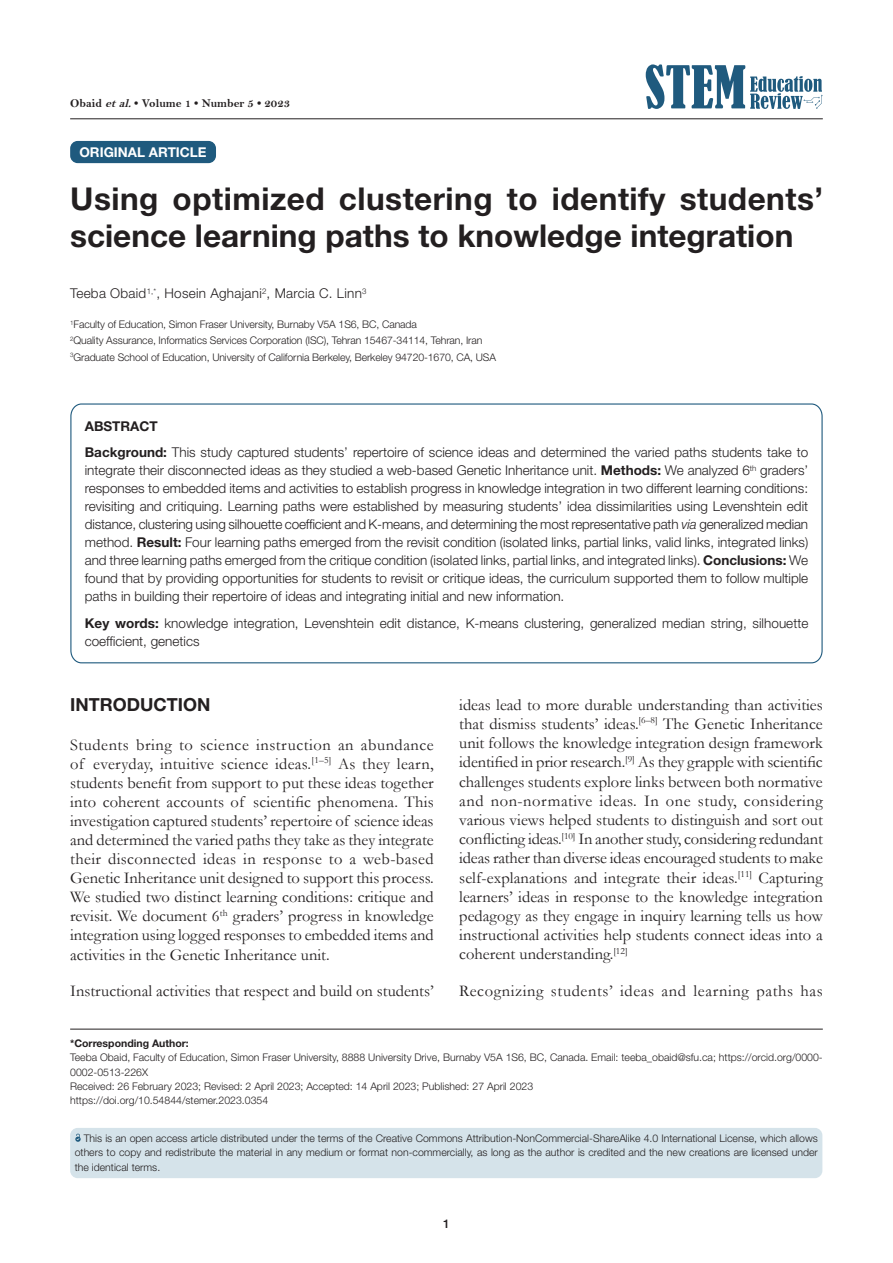
<style>
.page{position:relative;width:893px;height:1263px;background:#fff}
.page>*{position:absolute;margin:0;border:0;box-sizing:border-box;transform-origin:0 0}
._1_TYTUŁ{font:700 31.5px/37.5px "Helvetica Neue LT Std";letter-spacing:.015em;color:#231f20}
._3_afiliacje{font:700 18px "Helvetica Neue LT Std";color:#231f20}
.TX{font:16.5px/19.2px "Garamond";color:#231f20;text-align:justify}
.TX-2{font:16.5px "Garamond";letter-spacing:.035em;color:#231f20}
._4_1_abstrakt_tekst{font:300 13.5px/18px "Helvetica Neue LT Std";letter-spacing:.005em;color:#231f20;text-align:justify}
._3_afiliacje-2{font:300 13.5px "Helvetica Neue LT Std";letter-spacing:.02em;color:#231f20}
.t1{font:700 13.5px "Helvetica Neue LT Std";color:#fff}
._3_afiliacje-3{font:700 13.5px "Helvetica Neue LT Std";color:#231f20}
.t2{font:12px "Bell MT Bold";color:#231f20}
.t3{font:500 12px "Helvetica Neue LT";color:#231f20}
.ADD{font:300 10.5px/14.2px "Helvetica Neue LT Std";color:#231f20}
.t4{font:700 10.5px "Helvetica Neue LT Std";color:#231f20}
.s1{font-style:italic}
.s2{font-weight:700}
</style>
<div class="page">
<div style="left:70px;top:141px;width:146px;height:22px;background:#1f5a7e;border-radius:8px"></div>
<svg style="left:646px;top:64px;width:176px;height:45px"></svg>
<hr style="left:70px;top:118px;width:753px;height:1px;background:#231f20">
<svg style="left:70px;top:403px;width:753px;height:261px"></svg>
<hr style="left:70px;top:1029px;width:753px;height:1px;background:#231f20">
<div style="left:70px;top:1128px;width:752px;height:50px;background:#d5e3ea;border-radius:8px"></div>
<svg style="left:75px;top:1134px;width:6px;height:8px"></svg>
<p class="t2" style="left:70px;top:96px;width:221px">Obaid <span class="s1">etal.</span>• Volume 1 • Number 5 • 2023</p>
<p class="t1" style="left:79px;top:143px;width:129px">ORIGINAL ARTICLE</p>
<p class="_1_TYTUŁ" style="left:70px;top:179px;width:754px">Using optimized clustering to identify students’ science learning paths to knowledge integration</p>
<p class="_3_afiliacje-2" style="left:70px;top:285px;width:298px">Teeba Obaid<sup>1,*</sup>, Hosein Aghajani<sup>2</sup>, Marcia C. Linn<sup>3</sup></p>
<p class="ADD" style="left:70px;top:317px;width:348px"><sup>1</sup>Faculty of Education, Simon Fraser University, Burnaby V5A 1S6, BC, Canada</p>
<p class="ADD" style="left:70px;top:333px;width:414px"><sup>2</sup>Quality Assurance, Informatics Services Corporation (ISC), Tehran 15467-34114, Tehran, Iran</p>
<p class="ADD" style="left:70px;top:350px;width:427px"><sup>3</sup>Graduate School of Education, University of California Berkeley, Berkeley 94720-1670, CA, USA</p>
<p class="_3_afiliacje-3" style="left:85px;top:417px;width:75px">ABSTRACT</p>
<p class="_4_1_abstrakt_tekst" style="left:85px;top:443px;width:725px"><span class="s2">Background:</span> This study captured students’ repertoire of science ideas and determined the varied paths students take to integrate their disconnected ideas as they studied a web-based Genetic Inheritance unit. <span class="s2">Methods:</span> We analyzed 6<sup>th</sup> graders’ responses to embedded items and activities to establish progress in knowledge integration in two different learning conditions: revisiting and critiquing. Learning paths were established by measuring students’ idea dissimilarities using Levenshtein edit distance, clustering using silhouette coefficient and K-means, and determining the most representative path <span class="s1">via</span> generalized median method. <span class="s2">Result:</span> Four learning paths emerged from the revisit condition (isolated links, partial links, valid links, integrated links) and three learning paths emerged from the critique condition (isolated links, partial links, and integrated links). <span class="s2">Conclusions:</span> We found that by providing opportunities for students to revisit or critique ideas, the curriculum supported them to follow multiple paths in building their repertoire of ideas and integrating initial and new information.</p>
<p class="_4_1_abstrakt_tekst" style="left:85px;top:614px;width:725px"><span class="s2">Key words:</span> knowledge integration, Levenshtein edit distance, K-means clustering, generalized median string, silhouette coefficient, genetics</p>
<p class="_3_afiliacje" style="left:70px;top:694px;width:142px">INTRODUCTION</p>
<p class="TX" style="left:70px;top:735px;width:365px">Students bring to science instruction an abundance of everyday, intuitive science ideas.<sup>[1–5]</sup> As they learn, students benefit from support to put these ideas together into coherent accounts of scientific phenomena. This investigation captured students’ repertoire of science ideas and determined the varied paths they take as they integrate their disconnected ideas in response to a web-based Genetic Inheritance unit designed to support this process.<br>We studied two distinct learning conditions: critique and revisit. We document 6<sup>th</sup> graders’ progress in knowledge integration using logged responses to embedded items and activities in the Genetic Inheritance unit.</p>
<p class="TX" style="left:70px;top:980px;width:365px">Instructional activities that respect and build on students’</p>
<p class="TX" style="left:459px;top:694px;width:365px">ideas lead to more durable understanding than activities that dismiss students’ ideas.<sup>[6–8]</sup> The Genetic Inheritance unit follows the knowledge integration design framework identified in prior research.<sup>[9]</sup> As they grapple with scientific challenges students explore links between both normative and non-normative ideas. In one study, considering various views helped students to distinguish and sort out conflicting ideas.<sup>[10]</sup> In another study, considering redundant ideas rather than diverse ideas encouraged students to make self-explanations and integrate their ideas.<sup>[11]</sup> Capturing learners’ ideas in response to the knowledge integration pedagogy as they engage in inquiry learning tells us how instructional activities help students connect ideas into a coherent understanding.<sup>[12]</sup></p>
<p class="TX-2" style="left:459px;top:979px;width:365px">Recognizing students’ ideas and learning paths has</p>
<p class="t4" style="left:70px;top:1037px;width:120px">*Corresponding Author:</p>
<p class="ADD" style="left:70px;top:1050px;width:754px">Teeba Obaid, Faculty of Education, Simon Fraser University, 8888 University Drive, Burnaby V5A 1S6, BC, Canada. Email: teeba_obaid@sfu.ca; https://orcid.org/0000-<br>0002-0513-226X</p>
<p class="ADD" style="left:70px;top:1079px;width:464px">Received: 26 February 2023; Revised: 2 April 2023; Accepted: 14 April 2023; Published: 27 April 2023</p>
<p class="ADD" style="left:70px;top:1093px;width:200px">https://doi.org/10.54844/stemer.2023.0354</p>
<p class="ADD" style="left:75px;top:1131px;width:745px;text-align:justify;text-indent:9px">This is an open access article distributed under the terms of the Creative Commons Attribution-NonCommercial-ShareAlike 4.0 International License, which allows others to copy and redistribute the material in any medium or format non-commercially, as long as the author is credited and the new creations are licensed under the identical terms.</p>
<p class="t3" style="left:443px;top:1217px;width:8px">1</p>
</div>
